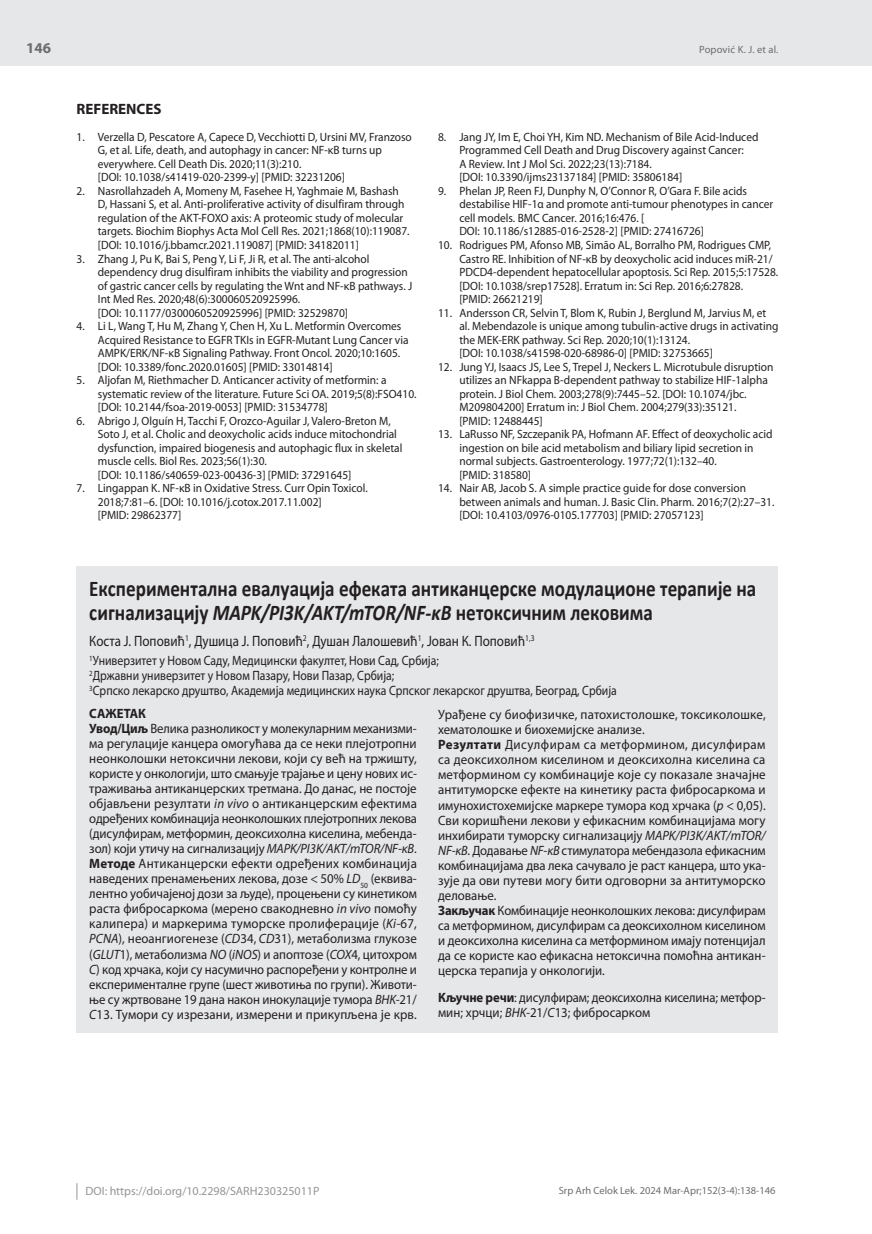
<style>
.page{position:relative;width:872px;height:1234px;background:#fff}
.page>*{position:absolute;margin:0;border:0;box-sizing:border-box;transform-origin:0 0}
.t1{font:700 22.5px/24px "Calibri";color:#231f20;scale:.85 1}
.t2{font:15px "Myriad Pro";color:#231f20;scale:.87 1}
.t3{font:700 15px "Myriad Pro";color:#231f20}
.t4{font:700 15px "Myriad Pro";color:#6c6d70}
.t5{font:13.5px/15px "Myriad Pro";color:#231f20;scale:.94 1}
.t6{font:13.5px/15px "Myriad Pro";color:#231f20;scale:.96 1}
.t7{font:13.5px/15px "Myriad Pro";color:#231f20;scale:.87 1}
.t8{font:12px/13.5px "Myriad Pro";color:#231f20;scale:.95 1}
.t9{font:12px "Myriad Pro";color:#939598}
.t10{font:10.5px "Myriad Pro";color:#6c6d70}
.s1{font-style:italic}
.s2{font-weight:700}
</style>
<div class="page">
<div style="left:0;top:0;width:872px;height:66px;background:#e6e7e9"></div>
<svg style="left:77px;top:1183px;width:1px;height:16px"></svg>
<div style="left:77px;top:566px;width:701px;height:465px;background:#e6e7e9"></div>
<p class="t4" style="left:26px;top:38px;width:26px">146</p>
<p class="t3" style="left:77px;top:99px;width:87px">REFERENCES</p>
<p class="t8" style="left:98px;top:130px;width:332px;text-indent:-21px">1. Verzella D, Pescatore A, Capece D, Vecchiotti D, Ursini MV, Franzoso G, et al. Life, death, and autophagy in cancer: NF-κB turns up everywhere. Cell Death Dis. 2020;11(3):210.<br>[DOI: 10.1038/s41419-020-2399-y] [PMID: 32231206]</p>
<p class="t8" style="left:98px;top:184px;width:330px;text-indent:-21px">2. Nasrollahzadeh A, Momeny M, Fasehee H, Yaghmaie M, Bashash D, Hassani S, et al. Anti-proliferative activity of disulfiram through regulation of the AKT-FOXO axis: A proteomic study of molecular targets. Biochim Biophys Acta Mol Cell Res. 2021;1868(10):119087. [DOI: 10.1016/j.bbamcr.2021.119087] [PMID: 34182011]</p>
<p class="t8" style="left:98px;top:251px;width:332px;text-indent:-21px">3. Zhang J, Pu K, Bai S, Peng Y, Li F, Ji R, et al. The anti-alcohol dependency drug disulfiram inhibits the viability and progression of gastric cancer cells by regulating the Wnt and NF-κB pathways. J Int Med Res. 2020;48(6):300060520925996.<br>[DOI: 10.1177/0300060520925996] [PMID: 32529870]</p>
<p class="t8" style="left:98px;top:319px;width:328px;text-indent:-21px">4. Li L, Wang T, Hu M, Zhang Y, Chen H, Xu L. Metformin Overcomes Acquired Resistance to EGFR TKIs in EGFR-Mutant Lung Cancer via AMPK/ERK/NF-κB Signaling Pathway. Front Oncol. 2020;10:1605. [DOI: 10.3389/fonc.2020.01605] [PMID: 33014814]</p>
<p class="t8" style="left:98px;top:373px;width:337px;text-indent:-21px">5. Aljofan M, Riethmacher D. Anticancer activity of metformin: a systematic review of the literature. Future Sci OA. 2019;5(8):FSO410. [DOI: 10.2144/fsoa-2019-0053] [PMID: 31534778]</p>
<p class="t8" style="left:98px;top:413px;width:322px;text-indent:-21px">6. Abrigo J, Olguín H, Tacchi F, Orozco-Aguilar J, Valero-Breton M, Soto J, et al. Cholic and deoxycholic acids induce mitochondrial dysfunction, impaired biogenesis and autophagic flux in skeletal muscle cells. Biol Res. 2023;56(1):30.<br>[DOI: 10.1186/s40659-023-00436-3] [PMID: 37291645]</p>
<p class="t8" style="left:98px;top:481px;width:286px;text-indent:-21px">7. Lingappan K. NF-κB in Oxidative Stress. Curr Opin Toxicol.<br>2018;7:81–6. [DOI: 10.1016/j.cotox.2017.11.002]<br>[PMID: 29862377]</p>
<p class="t10" style="left:699px;top:43px;width:81px">Popović K. J. et al.</p>
<p class="t8" style="left:459px;top:130px;width:316px;text-indent:-21px">8. Jang JY, Im E, Choi YH, Kim ND. Mechanism of Bile Acid-Induced Programmed Cell Death and Drug Discovery against Cancer:<br>A Review. Int J Mol Sci. 2022;23(13):7184.<br>[DOI: 10.3390/ijms23137184] [PMID: 35806184]</p>
<p class="t8" style="left:459px;top:184px;width:332px;text-indent:-21px">9. Phelan JP, Reen FJ, Dunphy N, O’Connor R, O’Gara F. Bile acids destabilise HIF-1α and promote anti-tumour phenotypes in cancer cell models. BMC Cancer. 2016;16:476. [<br>DOI: 10.1186/s12885-016-2528-2] [PMID: 27416726]</p>
<p class="t8" style="left:459px;top:238px;width:337px;text-indent:-21px">10. Rodrigues PM, Afonso MB, Simão AL, Borralho PM, Rodrigues CMP, Castro RE. Inhibition of NF-κB by deoxycholic acid induces miR-21/ PDCD4-dependent hepatocellular apoptosis. Sci Rep. 2015;5:17528. [DOI: 10.1038/srep17528]. Erratum in: Sci Rep. 2016;6:27828.<br>[PMID: 26621219]</p>
<p class="t8" style="left:459px;top:305px;width:337px;text-indent:-21px">11. Andersson CR, Selvin T, Blom K, Rubin J, Berglund M, Jarvius M, et al. Mebendazole is unique among tubulin-active drugs in activating the MEK-ERK pathway. Sci Rep. 2020;10(1):13124.<br>[DOI: 10.1038/s41598-020-68986-0] [PMID: 32753665]</p>
<p class="t8" style="left:459px;top:359px;width:332px;text-indent:-21px">12. Jung YJ, Isaacs JS, Lee S, Trepel J, Neckers L. Microtubule disruption utilizes an NFkappa B-dependent pathway to stabilize HIF-1alpha protein. J Biol Chem. 2003;278(9):7445–52. [DOI: 10.1074/jbc.<br>M209804200] Erratum in: J Biol Chem. 2004;279(33):35121.<br>[PMID: 12488445]</p>
<p class="t8" style="left:459px;top:427px;width:331px;text-indent:-21px">13. LaRusso NF, Szczepanik PA, Hofmann AF. Effect of deoxycholic acid ingestion on bile acid metabolism and biliary lipid secretion in normal subjects. Gastroenterology. 1977;72(1):132–40.<br>[PMID: 318580]</p>
<p class="t8" style="left:459px;top:481px;width:333px;text-indent:-21px">14. Nair AB, Jacob S. A simple practice guide for dose conversion between animals and human. J. Basic Clin. Pharm. 2016;7(2):27–31. [DOI: 10.4103/0976-0105.177703] [PMID: 27057123]</p>
<h1 class="t1" style="left:89px;top:575px;width:786px">Експериментална евалуација ефеката антиканцерске модулационе терапије на сигнализацију <span class="s1">MAPK/PI3K/AKT/mTOR/NF-κB</span> нетоксичним лековима</h1>
<p class="t2" style="left:89px;top:631px;width:513px">Коста Ј. Поповић<sup>1</sup>, Душица Ј. Поповић<sup>2</sup>, Душан Лалошевић<sup>1</sup>, Јован К. Поповић<sup>1,3</sup></p>
<p class="t7" style="left:89px;top:653px;width:608px"><sup>1</sup>Универзитет у Новом Саду, Медицински факултет, Нови Сад, Србија;<br><sup>2</sup>Државни универзитет у Новом Пазару, Нови Пазар, Србија;<br><sup>3</sup>Српско лекарско друштво, Академија медицинских наука Српског лекарског друштва, Београд, Србија</p>
<p class="t5" style="left:89px;top:706px;width:350px"><span class="s2">САЖЕТАК<br>Увод/Циљ</span> Велика разноликост у молекуларним механизми&shy;ма регулације канцера омогућава да се неки плејотропни неонколошки нетоксични лекови, који су већ на тржишту, користе у онкологији, што смањује трајање и цену нових ис&shy;траживања антиканцерских третмана. До данас, не постоје објављени резултати <span class="s1">in vivo</span> о антиканцерским ефектима одређених комбинација неонколошких плејотропних лекова (дисулфирам, метформин, деоксихолна киселина, мебенда&shy;зол) који утичу на сигнализацију <span class="s1">MAPK/PI3K/AKT/mTOR/NF-κB</span>.<br><span class="s2">Методе</span> Антиканцерски ефекти одређених комбинација наведених пренамењених лекова, дозе &lt; 50% <span class="s1">LD</span><sub>50</sub> (еквива&shy;лентно уобичајеној дози за људе), процењени су кинетиком раста фибросаркома (мерено свакодневно <span class="s1">in vivo</span> помоћу калипера) и маркерима туморске пролиферације (<span class="s1">Ki-</span>67, <span class="s1">PCNA</span>), неоангиогенезе (<span class="s1">CD</span>34, <span class="s1">CD</span>31), метаболизма глукозе (<span class="s1">GLUT</span>1), метаболизма <span class="s1">NO</span> (<span class="s1">iNOS</span>) и апоптозе (<span class="s1">COX</span>4, цитохром <span class="s1">C</span>) код хрчака, који су насумично распоређени у контролне и експерименталне групе (шест животиња по групи). Животи&shy;ње су жртвоване 19 дана након инокулације тумора <span class="s1">BHK-</span>21/ <span class="s1">C</span>13. Тумори су изрезани, измерени и прикупљена је крв.</p>
<p class="t6" style="left:438px;top:707px;width:343px">Урађене су биофизичке, патохистолошке, токсиколошке, хематолошке и биохемијске анализе.<br><span class="s2">Резултати</span> Дисулфирам са метформином, дисулфирам са деоксихолном киселином и деоксихолна киселина са метформином су комбинације које су показале значајне антитуморске ефекте на кинетику раста фибросаркома и имунохистохемијске маркере тумора код хрчака (<span class="s1">p</span> &lt; 0,05).<br>Сви коришћени лекови у ефикасним комбинацијама могу инхибирати туморску сигнализацију <span class="s1">MAPK/PI3K/AKT/mTOR/ NF-κB</span>. Додавање <span class="s1">NF-κB</span> стимулатора мебендазола ефикасним комбинацијама два лека сачувало је раст канцера, што ука&shy;зује да ови путеви могу бити одговорни за антитуморско деловање.<br><span class="s2">Закључак</span> Комбинације неонколошких лекова: дисулфирам са метформином, дисулфирам са деоксихолном киселином и деоксихолна киселина са метформином имају потенцијал да се користе као ефикасна нетоксична помоћна антикан&shy;церска терапија у онкологији.</p>
<p class="t5" style="left:438px;top:989px;width:350px"><span class="s2">Кључне речи</span>: дисулфирам; деоксихолна киселина; метфор&shy;мин; хрчци; <span class="s1">BHK-</span>21/<span class="s1">C</span>13; фибросарком</p>
<p class="t9" style="left:86px;top:1183px;width:235px">DOI: https://doi.org/10.2298/SARH230325011P</p>
<p class="t10" style="left:559px;top:1184px;width:218px">Srp Arh Celok Lek. 2024 Mar-Apr;152(3-4):138-146</p>
</div>
